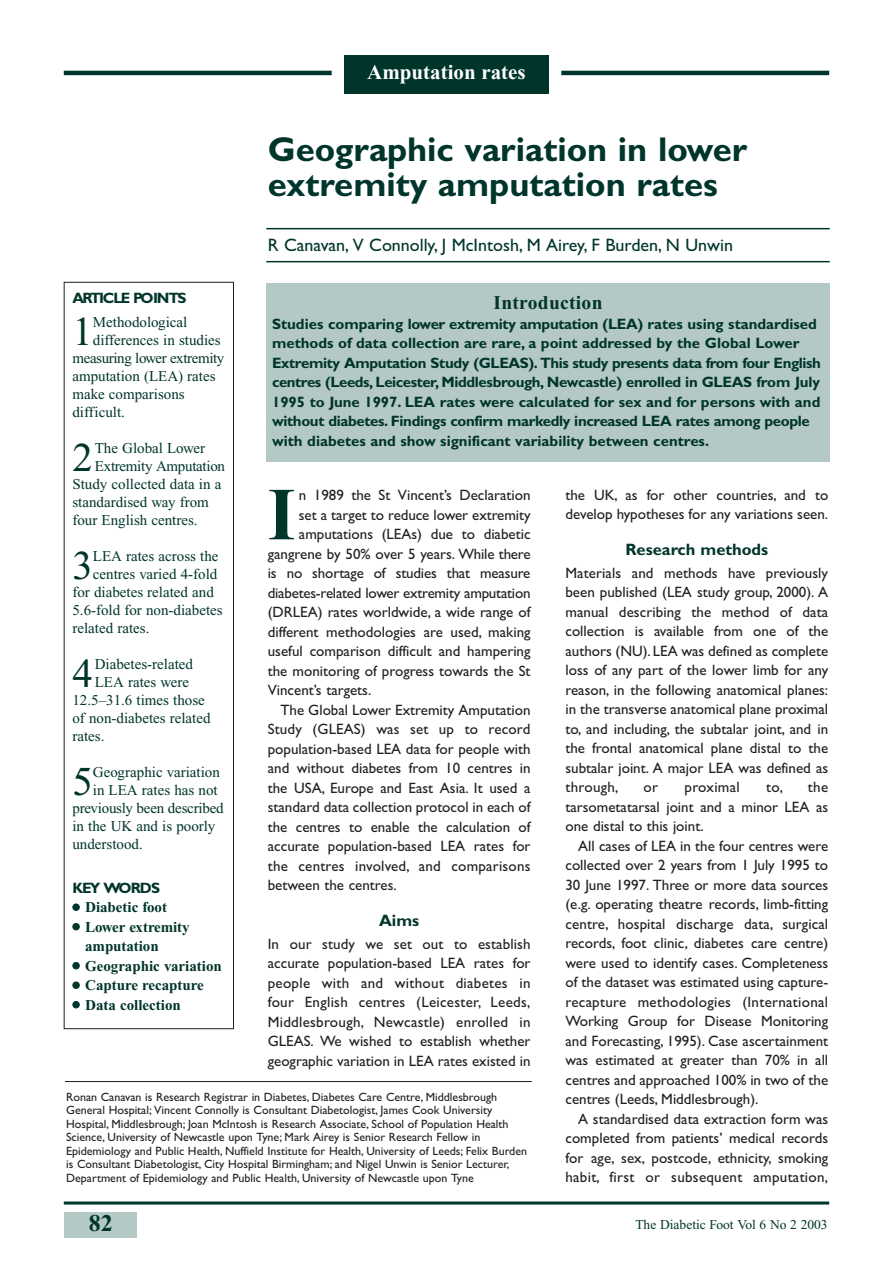
<style>
.page{position:relative;width:893px;height:1263px;background:#fff}
.page>*{position:absolute;margin:0;border:0;box-sizing:border-box;transform-origin:0 0}
.t1{font:700 74.7px "Times New Roman";color:#00352b;scale:.95 1}
.t2{font:40.95px "Times New Roman";color:#00352b}
.t3{font:700 34.5px/34.5px "Gill Sans";color:#00352b}
.t4{font:700 24px "Times New Roman";color:#00352b}
.t5{font:700 21px "Times New Roman";color:#fff}
.t6{font:700 19.5px "Times New Roman";letter-spacing:.015em;color:#00352b}
.t7{font:18px "Gill Sans";color:#00352b}
.t8{font:700 16.5px "Gill Sans";color:#00352b}
.t9{font:15px/19.5px "Gill Sans";color:#231f20;text-align:justify}
.t10{font:700 15px/19.5px "Gill Sans";letter-spacing:-.02em;color:#00352b}
.t11{font:15px "Times New Roman";color:#00352b}
.t12{font:700 15px/19.5px "Times New Roman";color:#00352b}
.t13{font:15px "Times New Roman";letter-spacing:-.025em;color:#00352b}
.t14{font:15px "Times New Roman";letter-spacing:-.02em;color:#00352b}
.t15{font:700 15px "Gill Sans";letter-spacing:-.115em;color:#00352b}
.t16{font:15px "Gill Sans";letter-spacing:.02em;color:#231f20}
.t17{font:700 15px "Gill Sans";letter-spacing:-.07em;color:#00352b}
.t18{font:13.5px "Times New Roman";color:#00352b}
.t19{font:12px/13.5px "Gill Sans";color:#231f20}
</style>
<div class="page">
<div style="left:266px;top:283px;width:564px;height:179px;background:#b4c9c6"></div>
<hr style="left:266px;top:261px;width:564px;height:1px;background:#00352b">
<hr style="left:266px;top:228px;width:564px;height:1px;background:#00352b">
<hr style="left:64px;top:71px;width:268px;height:4px;background:#00352b">
<hr style="left:561px;top:71px;width:268px;height:4px;background:#00352b">
<div style="left:344px;top:55px;width:205px;height:39px;background:#00352b"></div>
<div style="left:64px;top:282px;width:170px;height:747px;border:1px solid #231f20"></div>
<div style="left:65px;top:1212px;width:72px;height:26px;background:#b4c9c6"></div>
<hr style="left:64px;top:1201px;width:765px;height:3px;background:#00352b">
<hr style="left:65px;top:1081px;width:467px;height:1px;background:#231f20">
<h3 class="t5" style="left:367px;top:66px;width:160px">Amputation rates</h3>
<h3 class="t3" style="left:268px;top:135px;width:481px">Geographic variation in lower extremity amputation rates</h3>
<p class="t7" style="left:268px;top:234px;width:467px">R Canavan, V Connolly, J McIntosh, M Airey, F Burden, N Unwin</p>
<p class="t15" style="left:72px;top:292px;width:116px">ARTICLE POINTS</p>
<h2 class="t2" style="left:72px;top:317px;width:22px">1</h2>
<p class="t11" style="left:93px;top:317px;width:96px">Methodological</p>
<h3 class="t6" style="left:493px;top:291px;width:111px">Introduction</h3>
<p class="t10" style="left:272px;top:315px;width:550px">Studies comparing lower extremity amputation (LEA) rates using standardised methods of data collection are rare, a point addressed by the Global Lower Extremity Amputation Study (GLEAS). This study presents data from four English centres (Leeds, Leicester, Middlesbrough, Newcastle) enrolled in GLEAS from July 1995 to June 1997. LEA rates were calculated for sex and for persons with and without diabetes. Findings confirm markedly increased LEA rates among people with diabetes and show significant variability between centres.</p>
<p class="t11" style="left:93px;top:335px;width:129px">differences in studies</p>
<p class="t13" style="left:72px;top:353px;width:154px">measuring lower extremity</p>
<p class="t11" style="left:72px;top:371px;width:145px">amputation (LEA) rates</p>
<p class="t11" style="left:72px;top:389px;width:114px">make comparisons</p>
<p class="t11" style="left:72px;top:407px;width:54px">difficult.</p>
<h2 class="t2" style="left:72px;top:443px;width:22px">2</h2>
<p class="t11" style="left:95px;top:443px;width:112px">The Global Lower</p>
<p class="t14" style="left:95px;top:461px;width:132px">Extremity Amputation</p>
<p class="t11" style="left:72px;top:479px;width:150px">Study collected data in a</p>
<p class="t11" style="left:72px;top:497px;width:138px">standardised way from</p>
<p class="t11" style="left:72px;top:515px;width:127px">four English centres.</p>
<h2 class="t2" style="left:72px;top:551px;width:22px">3</h2>
<p class="t11" style="left:93px;top:551px;width:127px">LEA rates across the</p>
<p class="t9" style="left:565px;top:485px;width:264px">the UK, as for other countries, and to develop hypotheses for any variations seen.</p>
<p class="t8" style="left:625px;top:543px;width:144px">Research methods</p>
<p class="t9" style="left:565px;top:563px;width:264px">Materials and methods have previously been published (LEA study group, 2000). A manual describing the method of data collection is available from one of the authors (NU). LEA was defined as complete loss of any part of the lower limb for any reason, in the following anatomical planes: in the transverse anatomical plane proximal to, and including, the subtalar joint, and in the frontal anatomical plane distal to the subtalar joint. A major LEA was defined as through,</p>
<h1 class="t1" style="left:268px;top:490px;width:31px">I</h1>
<p class="t9" style="left:299px;top:485px;width:233px">n 1989 the St Vincent’s Declaration</p>
<p class="t9" style="left:299px;top:505px;width:233px">set a target to reduce lower extremity</p>
<p class="t9" style="left:299px;top:524px;width:233px">amputations (LEAs) due to diabetic</p>
<p class="t9" style="left:268px;top:544px;width:264px">gangrene by 50% over 5 years. While there</p>
<p class="t9" style="left:268px;top:563px;width:264px">is no shortage of studies that measure</p>
<p class="t9" style="left:268px;top:583px;width:264px">diabetes-related lower extremity amputation</p>
<p class="t9" style="left:268px;top:602px;width:264px">(DRLEA) rates worldwide, a wide range of</p>
<p class="t9" style="left:268px;top:622px;width:264px">different methodologies are used, making</p>
<p class="t9" style="left:268px;top:641px;width:264px">useful comparison difficult and hampering</p>
<p class="t9" style="left:268px;top:661px;width:264px">the monitoring of progress towards the St</p>
<p class="t9" style="left:268px;top:680px;width:105px">Vincent’s targets.</p>
<p class="t9" style="left:281px;top:700px;width:251px">The Global Lower Extremity Amputation</p>
<p class="t9" style="left:268px;top:719px;width:264px">Study (GLEAS) was set up to record</p>
<p class="t9" style="left:268px;top:739px;width:264px">population-based LEA data for people with</p>
<p class="t9" style="left:268px;top:758px;width:264px">and without diabetes from 10 centres in</p>
<p class="t9" style="left:268px;top:778px;width:264px">the USA, Europe and East Asia. It used a</p>
<p class="t9" style="left:268px;top:797px;width:264px">standard data collection protocol in each of</p>
<p class="t9" style="left:268px;top:817px;width:264px">the centres to enable the calculation of</p>
<p class="t9" style="left:268px;top:836px;width:264px">accurate population-based LEA rates for</p>
<p class="t9" style="left:268px;top:856px;width:264px">the centres involved, and comparisons</p>
<p class="t9" style="left:268px;top:875px;width:131px">between the centres.</p>
<p class="t8" style="left:379px;top:914px;width:42px">Aims</p>
<p class="t9" style="left:268px;top:934px;width:264px">In our study we set out to establish accurate population-based LEA rates for people with and without diabetes in four English centres (Leicester, Leeds, Middlesbrough, Newcastle) enrolled in GLEAS. We wished to establish whether geographic variation in LEA rates existed in</p>
<p class="t11" style="left:93px;top:569px;width:126px">centres varied 4-fold</p>
<p class="t11" style="left:72px;top:587px;width:143px">for diabetes related and</p>
<p class="t11" style="left:72px;top:605px;width:152px">5.6-fold for non-diabetes</p>
<p class="t11" style="left:72px;top:623px;width:79px">related rates.</p>
<h2 class="t2" style="left:72px;top:659px;width:22px">4</h2>
<p class="t11" style="left:95px;top:659px;width:100px">Diabetes-related</p>
<p class="t11" style="left:95px;top:677px;width:96px">LEA rates were</p>
<p class="t11" style="left:72px;top:695px;width:134px">12.5–31.6 times those</p>
<p class="t11" style="left:72px;top:713px;width:140px">of non-diabetes related</p>
<p class="t11" style="left:72px;top:731px;width:34px">rates.</p>
<h2 class="t2" style="left:72px;top:767px;width:22px">5</h2>
<p class="t11" style="left:93px;top:767px;width:128px">Geographic variation</p>
<p class="t9" style="left:565px;top:777px;width:264px;text-indent:242px">the tarsometatarsal joint and a minor LEA as one distal to this joint.</p>
<p class="t9" style="left:565px;top:836px;width:264px;text-indent:13px">All cases of LEA in the four centres were collected over 2 years from 1 July 1995 to 30 June 1997. Three or more data sources (e.g. operating theatre records, limb-fitting centre, hospital discharge data, surgical records, foot clinic, diabetes care centre) were used to identify cases. Completeness of the dataset was estimated using capture&shy;recapture methodologies (International Working Group for Disease Monitoring and Forecasting, 1995). Case ascertainment was estimated at greater than 70% in all centres and approached 100% in two of the centres (Leeds, Middlesbrough).</p>
<p class="t9" style="left:565px;top:1109px;width:264px;text-indent:13px">A standardised data extraction form was completed from patients’ medical records for age, sex, postcode, ethnicity, smoking habit, first or subsequent amputation,</p>
<p class="t9" style="left:644px;top:777px;width:16px">or</p>
<p class="t16" style="left:684px;top:778px;width:57px">proximal</p>
<p class="t9" style="left:766px;top:777px;width:18px">to,</p>
<p class="t11" style="left:93px;top:785px;width:126px">in LEA rates has not</p>
<p class="t11" style="left:72px;top:803px;width:153px">previously been described</p>
<p class="t11" style="left:72px;top:821px;width:144px">in the UK and is poorly</p>
<p class="t11" style="left:72px;top:839px;width:72px">understood.</p>
<p class="t17" style="left:72px;top:882px;width:89px">KEY WORDS</p>
<p class="t12" style="left:73px;top:899px;width:96px">● Diabetic foot</p>
<p class="t12" style="left:85px;top:918px;width:106px;text-indent:-13px">● Lower extremity amputation</p>
<p class="t12" style="left:73px;top:957px;width:151px">● Geographic variation</p>
<p class="t12" style="left:73px;top:977px;width:133px">● Capture recapture</p>
<p class="t12" style="left:73px;top:996px;width:110px">● Data collection</p>
<p class="t19" style="left:66px;top:1090px;width:462px">Ronan Canavan is Research Registrar in Diabetes, Diabetes Care Centre, Middlesbrough General Hospital; Vincent Connolly is Consultant Diabetologist, James Cook University Hospital, Middlesbrough; Joan McIntosh is Research Associate, School of Population Health Science, University of Newcastle upon Tyne; Mark Airey is Senior Research Fellow in Epidemiology and Public Health, Nuffield Institute for Health, University of Leeds; Felix Burden is Consultant Diabetologist, City Hospital Birmingham; and Nigel Unwin is Senior Lecturer, Department of Epidemiology and Public Health, University of Newcastle upon Tyne</p>
<h3 class="t4" style="left:89px;top:1215px;width:25px">82</h3>
<p class="t18" style="left:635px;top:1220px;width:194px">The Diabetic Foot Vol 6 No 2 2003</p>
</div>
